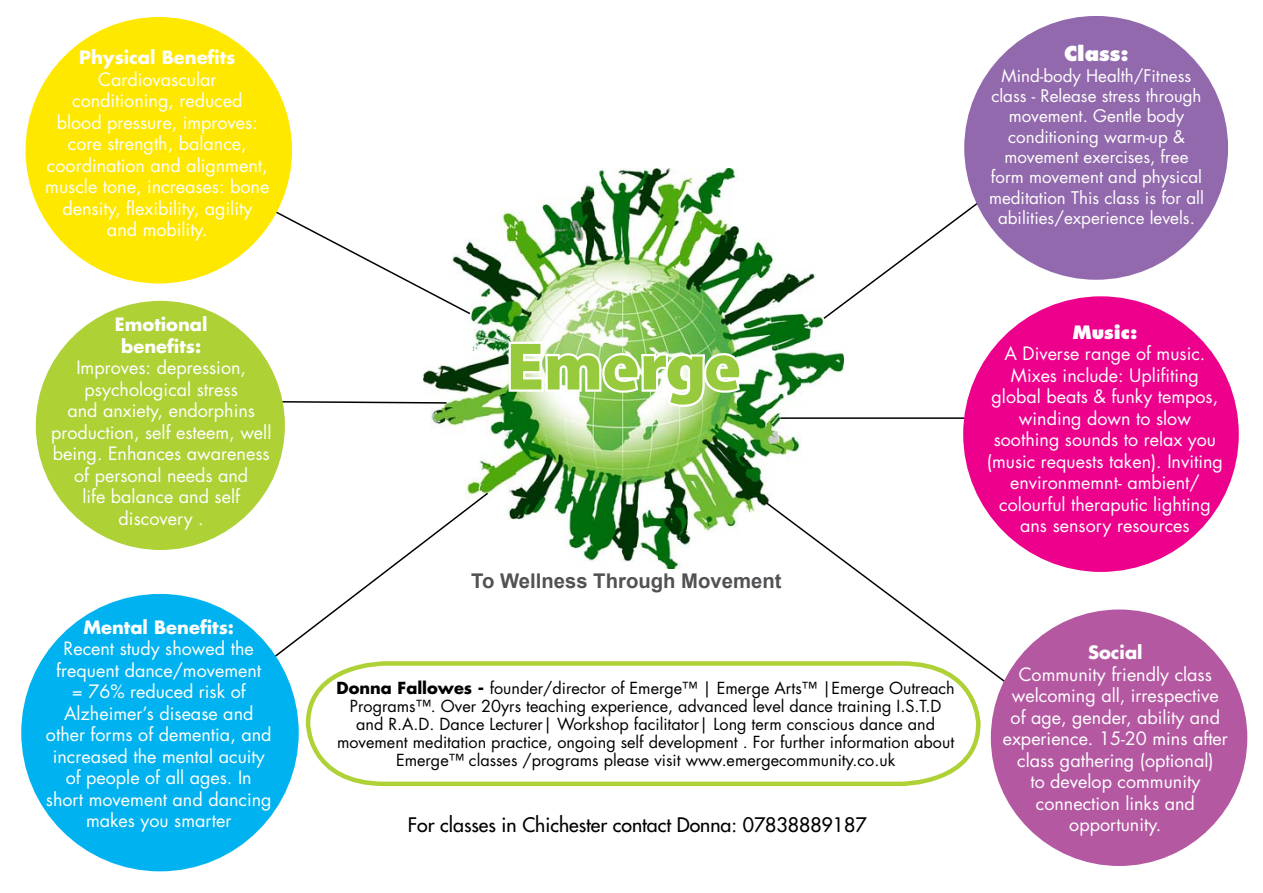
<style>
.page{position:relative;width:1263px;height:893px;background:#fff}
.page>*{position:absolute;margin:0;border:0;box-sizing:border-box;transform-origin:0 0}
.t1{font:900 67.65px "Cleanvertising";color:#97ca3d}
.t2{font:700 20.25px "Arial";color:#515254}
.t3{font:800 20.1px "Futura";color:#fff}
.t4{font:19.5px "Futura";color:#000}
.t5{font:18px/21.5px "Futura";color:#fff;text-align:center}
.t6{font:700 18px/21.5px "Futura";color:#fff;text-align:center}
.t7{font:800 18px "Futura";color:#fff}
.t8{font:16.95px/20.4px "Futura";color:#fff;text-align:center}
.t9{font:16.2px/18px "Futura";color:#000;text-align:center}
.s1{font-weight:700}
</style>
<div class="page">
<svg style="left:305px;top:661px;width:676px;height:126px"></svg>
<img style="left:423px;top:169px;width:421px;height:399px">
<svg style="left:506px;top:339px;width:238px;height:85px"></svg>
<svg style="left:822px;top:170px;width:195px;height:150px"></svg>
<svg style="left:220px;top:181px;width:252px;height:135px"></svg>
<hr style="left:780px;top:417px;width:205px;height:2px;background:#000">
<svg style="left:765px;top:501px;width:243px;height:184px"></svg>
<svg style="left:242px;top:491px;width:248px;height:192px"></svg>
<svg style="left:282px;top:400px;width:166px;height:4px"></svg>
<div style="left:26px;top:17px;width:266px;height:266px;background:#ffe800;border-radius:50%"></div>
<div style="left:36px;top:301px;width:249px;height:249px;background:#aed136;border-radius:50%"></div>
<div style="left:21px;top:594px;width:278px;height:277px;background:#00b3f0;border-radius:50%"></div>
<div style="left:964px;top:16px;width:264px;height:264px;background:#9269ad;border-radius:50%"></div>
<div style="left:963px;top:296px;width:276px;height:276px;background:#ec008c;border-radius:50%"></div>
<div style="left:991px;top:609px;width:256px;height:257px;background:#b558a2;border-radius:50%"></div>
<p class="t6" style="left:79px;top:47px;width:158px">Physical Benefits</p>
<p class="t5" style="left:45px;top:69px;width:225px">Cardiovascular conditioning, reduced<br>blood pressure, improves: core strength, balance, coordination and alignment, muscle tone, increases: bone density, flexibility, agility and mobility.</p>
<p class="t6" style="left:115px;top:313px;width:94px">Emotional benefits:</p>
<p class="t5" style="left:51px;top:357px;width:222px">Improves: depression, psychological stress<br>and anxiety, endorphins production, self esteem, well being. Enhances awareness of personal needs and<br>life balance and self discovery .</p>
<p class="t6" style="left:83px;top:616px;width:152px">Mental Benefits:</p>
<p class="t5" style="left:46px;top:638px;width:227px">Recent study showed the frequent dance/movement<br>= 76% reduced risk of<br>Alzheimer’s disease and other forms of dementia, and increased the mental acuity of people of all ages. In short movement and dancing makes you smarter</p>
<p class="t3" style="left:1064px;top:41px;width:66px">Class:</p>
<p class="t8" style="left:989px;top:65px;width:216px">Mind-body Health/Fitness class - Release stress through movement. Gentle body conditioning warm-up &amp; movement exercises, free form movement and physical meditation This class is for all abilities/experience levels.</p>
<h1 class="t1" style="left:507px;top:312px;width:237px">Emerge</h1>
<p class="t2" style="left:471px;top:567px;width:312px">To Wellness Through Movement</p>
<p class="t9" style="left:337px;top:680px;width:619px"><span class="s1">Donna Fallowes -</span> founder/director of Emerge™ | Emerge Arts™ |Emerge Outreach Programs™. Over 20yrs teaching experience, advanced level dance training I.S.T.D and R.A.D. Dance Lecturer| Workshop facilitator| Long term conscious dance and movement meditation practice, ongoing self development . For further information about Emerge™ classes /programs please visit www.emergecommunity.co.uk</p>
<p class="t4" style="left:408px;top:812px;width:460px">For classes in Chichester contact Donna: 07838889187</p>
<p class="t7" style="left:1072px;top:321px;width:67px">Music:</p>
<p class="t5" style="left:987px;top:343px;width:237px">A Diverse range of music.<br>Mixes include: Uplifiting global beats &amp; funky tempos, winding down to slow soothing sounds to relax you (music requests taken). Inviting environmemnt- ambient/ colourful theraputic lighting ans sensory resources</p>
<p class="t6" style="left:1088px;top:641px;width:56px">Social</p>
<p class="t5" style="left:1003px;top:664px;width:227px">Community friendly class welcoming all, irrespective of age, gender, ability and experience. 15-20 mins after class gathering (optional)<br>to develop community connection links and opportunity.</p>
</div>
